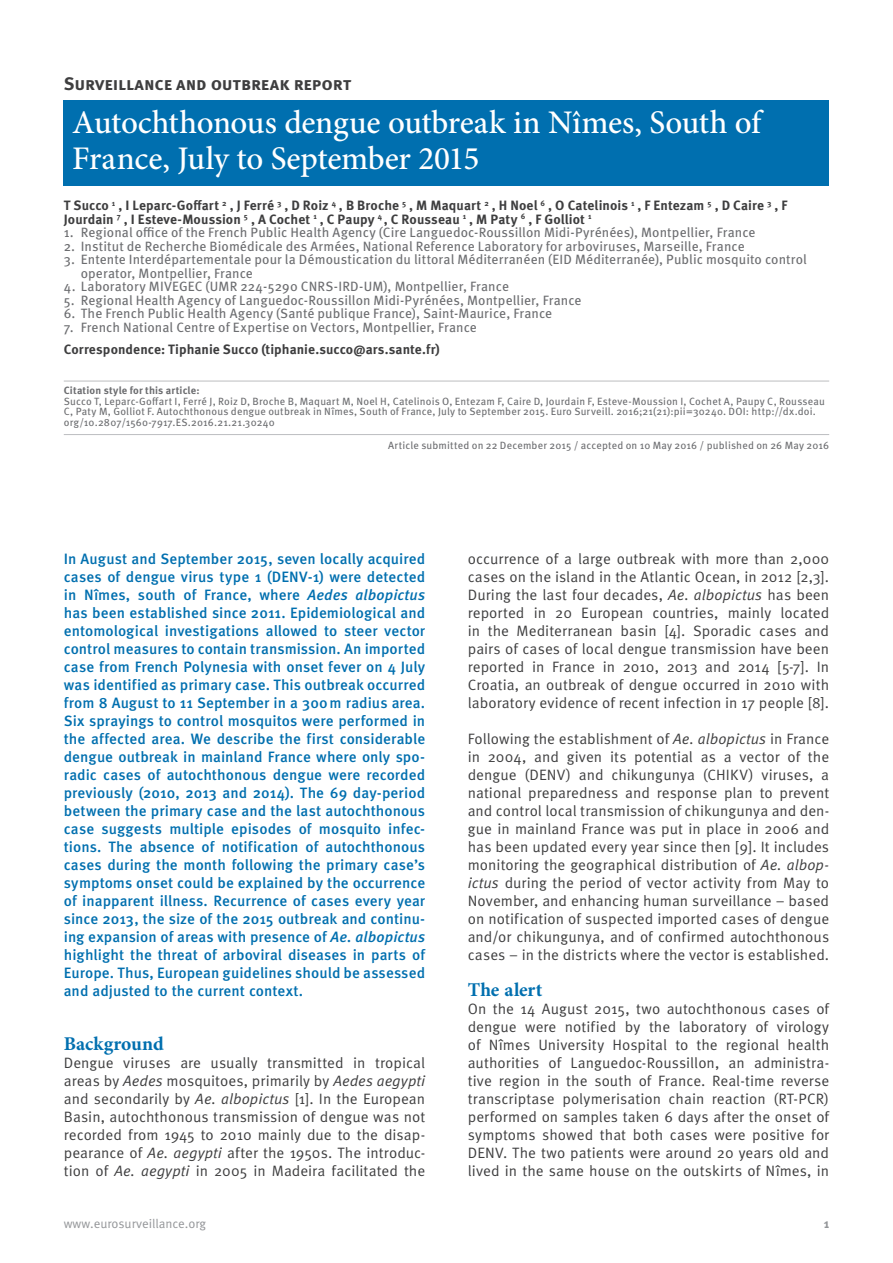
<style>
.page{position:relative;width:893px;height:1263px;background:#fff}
.page>*{position:absolute;margin:0;border:0;box-sizing:border-box;transform-origin:0 0}
.t1{font:500 33px/36px "Minion Pro";letter-spacing:-.01em;color:#fff}
.t2{font:700 19.5px "Minion Pro";letter-spacing:-.005em;color:#006faf}
.t3{font:700 18px "Meta Pro";color:#3e3e3f}
.t4{font:15px/18px "Meta Pro";color:#3e3e3f;text-align:justify}
.t5{font:500 15px/18px "Meta Pro";letter-spacing:.005em;color:#006faf;text-align:justify}
.t6{font:13.5px/13.5px "Meta Pro";letter-spacing:.005em;color:#6c6d70}
.t7{font:700 13.5px/13.5px "Meta Pro";letter-spacing:.005em;color:#3e3e3f}
.t8{font:12.75px "Meta Pro";color:#939598}
.t9{font:700 12.75px "Meta Pro";color:#939598}
.t10{font:10.5px/10.5px "Meta Pro";letter-spacing:.015em;color:#6c6d70}
.t11{font:700 10.5px "Meta Pro";letter-spacing:.015em;color:#6c6d70}
.s1{font-style:italic}
</style>
<div class="page">
<hr style="left:64px;top:381px;width:765px;height:1px;background:#bcbdc0">
<hr style="left:64px;top:434px;width:765px;height:1px;background:#bcbdc0">
<div style="left:64px;top:100px;width:765px;height:86px;background:#006faf"></div>
<p class="t3" style="left:64px;top:72px;width:289px">Surveillance and outbreak report</p>
<h1 class="t1" style="left:72px;top:104px;width:690px">Autochthonous dengue outbreak in Nîmes, South of<br>France, July to September 2015</h1>
<p class="t7" style="left:64px;top:199px;width:725px">T Succo <sup>1</sup> , I Leparc-Goffart <sup>2</sup> , J Ferré <sup>3</sup> , D Roiz <sup>4</sup> , B Broche <sup>5</sup> , M Maquart <sup>2</sup> , H Noel <sup>6</sup> , O Catelinois <sup>1</sup> , F Entezam <sup>5</sup> , D Caire <sup>3</sup> , F<br>Jourdain <sup>7</sup> , I Esteve-Moussion <sup>5</sup> , A Cochet <sup>1</sup> , C Paupy <sup>4</sup> , C Rousseau <sup>1</sup> , M Paty <sup>6</sup> , F Golliot <sup>1</sup></p>
<p class="t6" style="left:64px;top:226px;width:693px">1. Regional office of the French Public Health Agency (Cire Languedoc-Roussillon Midi-Pyrénées), Montpellier, France</p>
<p class="t6" style="left:64px;top:240px;width:682px">2. Institut de Recherche Biomédicale des Armées, National Reference Laboratory for arboviruses, Marseille, France</p>
<p class="t6" style="left:81px;top:253px;width:728px;text-indent:-17px">3. Entente Interdépartementale pour la Démoustication du littoral Méditerranéen (EID Méditerranée), Public mosquito control operator, Montpellier, France</p>
<p class="t6" style="left:64px;top:280px;width:447px">4. Laboratory MIVEGEC (UMR 224-5290 CNRS-IRD-UM), Montpellier, France</p>
<p class="t6" style="left:64px;top:294px;width:519px">5. Regional Health Agency of Languedoc-Roussillon Midi-Pyrénées, Montpellier, France</p>
<p class="t6" style="left:64px;top:307px;width:490px">6. The French Public Health Agency (Santé publique France), Saint-Maurice, France</p>
<p class="t6" style="left:64px;top:321px;width:415px">7. French National Centre of Expertise on Vectors, Montpellier, France</p>
<p class="t7" style="left:64px;top:343px;width:378px">Correspondence: Tiphanie Succo (tiphanie.succo@ars.sante.fr)</p>
<p class="t11" style="left:64px;top:384px;width:137px">Citation style for this article:</p>
<p class="t10" style="left:64px;top:396px;width:763px">Succo T, Leparc-Goffart I, Ferré J, Roiz D, Broche B, Maquart M, Noel H, Catelinois O, Entezam F, Caire D, Jourdain F, Esteve-Moussion I, Cochet A, Paupy C, Rousseau<br>C, Paty M, Golliot F. Autochthonous dengue outbreak in Nîmes, South of France, July to September 2015. Euro Surveill. 2016;21(21):pii=30240. DOI: http://dx.doi. org/10.2807/1560-7917.ES.2016.21.21.30240</p>
<p class="t10" style="left:388px;top:440px;width:442px">Article submitted on 22 December 2015 / accepted on 10 May 2016 / published on 26 May 2016</p>
<p class="t5" style="left:64px;top:550px;width:363px">In August and September 2015, seven locally acquired cases of dengue virus type 1 (DENV-1) were detected in Nîmes, south of France, where <span class="s1">Aedes albopictus </span>has been established since 2011. Epidemiological and entomological investigations allowed to steer vector control measures to contain transmission. An imported case from French Polynesia with onset fever on 4 July was identified as primary case. This outbreak occurred from 8 August to 11 September in a 300m radius area.<br>Six sprayings to control mosquitos were performed in the affected area. We describe the first considerable dengue outbreak in mainland France where only spo&shy;radic cases of autochthonous dengue were recorded previously (2010, 2013 and 2014). The 69 day-period between the primary case and the last autochthonous case suggests multiple episodes of mosquito infec&shy;tions. The absence of notification of autochthonous cases during the month following the primary case’s symptoms onset could be explained by the occurrence of inapparent illness. Recurrence of cases every year since 2013, the size of the 2015 outbreak and continu&shy;ing expansion of areas with presence of <span class="s1">Ae. albopictus </span>highlight the threat of arboviral diseases in parts of Europe. Thus, European guidelines should be assessed and adjusted to the current context.</p>
<h2 class="t2" style="left:64px;top:1030px;width:101px">Background</h2>
<p class="t4" style="left:64px;top:1054px;width:363px">Dengue viruses are usually transmitted in tropical areas by <span class="s1">Aedes</span> mosquitoes, primarily by <span class="s1">Aedes aegypti </span>and secondarily by <span class="s1">Ae. albopictus</span> [1]. In the European Basin, autochthonous transmission of dengue was not recorded from 1945 to 2010 mainly due to the disap&shy;pearance of <span class="s1">Ae. aegypti</span> after the 1950s. The introduc&shy;tion of <span class="s1">Ae. aegypti</span> in 2005 in Madeira facilitated the</p>
<p class="t4" style="left:468px;top:550px;width:363px">occurrence of a large outbreak with more than 2,000 cases on the island in the Atlantic Ocean, in 2012 [2,3].<br>During the last four decades, <span class="s1">Ae. albopictus</span> has been reported in 20 European countries, mainly located in the Mediterranean basin [4]. Sporadic cases and pairs of cases of local dengue transmission have been reported in France in 2010, 2013 and 2014 [5-7]. In Croatia, an outbreak of dengue occurred in 2010 with laboratory evidence of recent infection in 17 people [8].</p>
<p class="t4" style="left:468px;top:730px;width:363px">Following the establishment of <span class="s1">Ae. albopictus</span> in France in 2004, and given its potential as a vector of the dengue (DENV) and chikungunya (CHIKV) viruses, a national preparedness and response plan to prevent and control local transmission of chikungunya and den&shy;gue in mainland France was put in place in 2006 and has been updated every year since then [9]. It includes monitoring the geographical distribution of <span class="s1">Ae. albop&shy;ictus</span> during the period of vector activity from May to November, and enhancing human surveillance – based on notification of suspected imported cases of dengue and/or chikungunya, and of confirmed autochthonous cases – in the districts where the vector is established.</p>
<h2 class="t2" style="left:468px;top:976px;width:76px">The alert</h2>
<p class="t4" style="left:468px;top:1000px;width:363px">On the 14 August 2015, two autochthonous cases of dengue were notified by the laboratory of virology of Nîmes University Hospital to the regional health authorities of Languedoc-Roussillon, an administra&shy;tive region in the south of France. Real-time reverse transcriptase polymerisation chain reaction (RT-PCR) performed on samples taken 6 days after the onset of symptoms showed that both cases were positive for DENV. The two patients were around 20 years old and lived in the same house on the outskirts of Nîmes, in</p>
<p class="t8" style="left:64px;top:1215px;width:144px">www.eurosurveillance.org</p>
<p class="t9" style="left:824px;top:1215px;width:7px">1</p>
</div>
